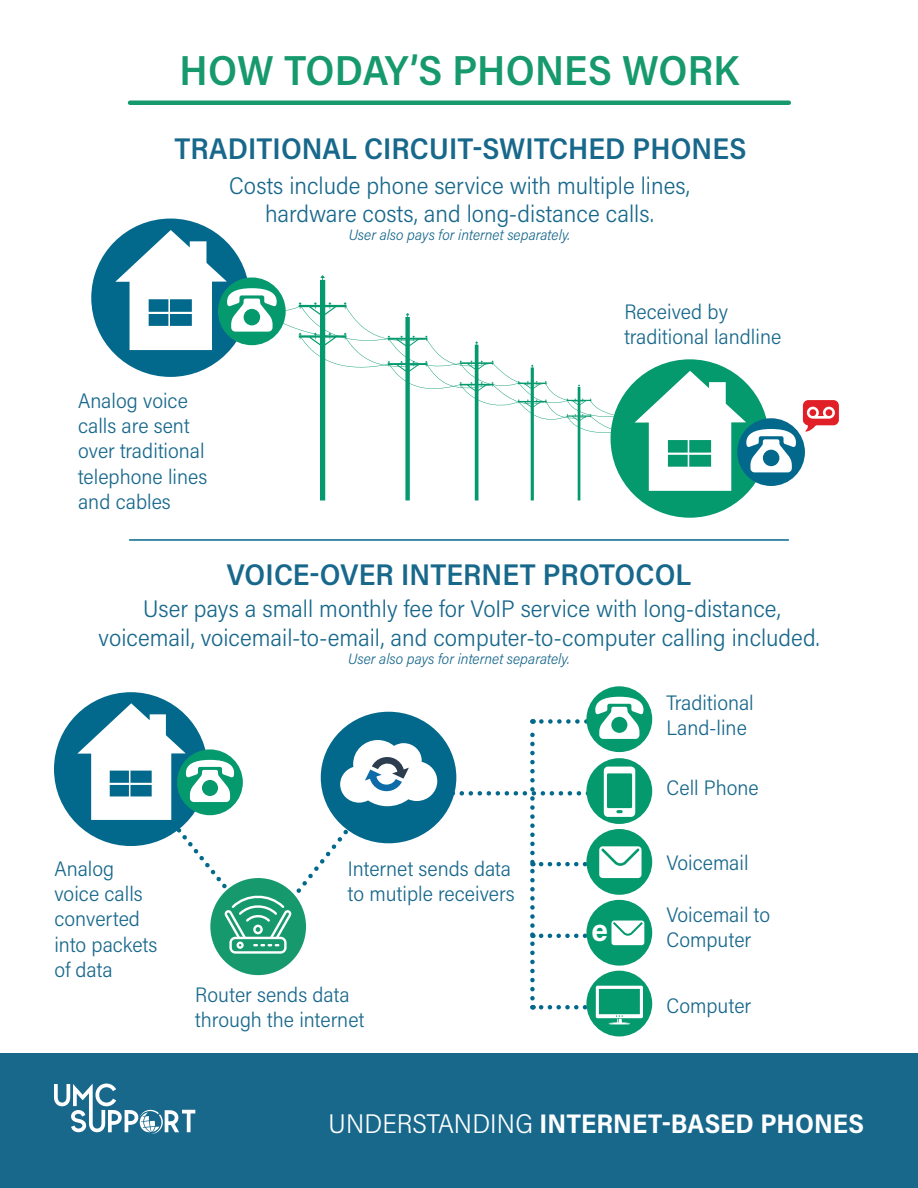
<style>
.page{position:relative;width:918px;height:1188px;background:#fff}
.page>*{position:absolute;margin:0;border:0;box-sizing:border-box;transform-origin:0 0}
.t1{font:600 42px "Acumin Pro Semi Cond";letter-spacing:.005em;color:#17996e}
.t2{font:700 31.05px "Acumin Pro Semi Cond";color:#fff}
.t3{font:600 30px "Acumin Pro Semi Cond";letter-spacing:.005em;color:#18688c}
.t4{font:700 27px "Acumin Pro Semi Cond";letter-spacing:.005em;color:#fff}
.t5{font:300 24px "Acumin Pro Semi Cond";color:#18688c}
.t6{font:300 21px/25.2px "Acumin Pro Semi Cond";color:#18688c}
.t7{font:italic 300 15px "Acumin Pro Semi Cond";color:#18688c}
.s1{font-weight:300}
</style>
<div class="page">
<div style="left:0;top:1053px;width:918px;height:135px;background:#18688c"></div>
<svg style="left:54px;top:1084px;width:141px;height:50px"></svg>
<hr style="left:130px;top:539px;width:658px;height:2px;background:#03698c">
<div style="left:54px;top:692px;width:154px;height:154px;background:#03698c;border-radius:50%"></div>
<div style="left:210px;top:878px;width:96px;height:97px;background:#17996e;border-radius:50%"></div>
<div style="left:586px;top:686px;width:66px;height:66px;background:#05996e;border-radius:50%"></div>
<div style="left:586px;top:758px;width:66px;height:66px;background:#05996e;border-radius:50%"></div>
<div style="left:586px;top:829px;width:66px;height:66px;background:#05996e;border-radius:50%"></div>
<svg style="left:586px;top:900px;width:66px;height:66px"></svg>
<div style="left:586px;top:971px;width:66px;height:65px;background:#05996e;border-radius:50%"></div>
<div style="left:91px;top:219px;width:159px;height:158px;background:#03698c;border-radius:50%"></div>
<svg style="left:115px;top:230px;width:499px;height:270px"></svg>
<div style="left:611px;top:359px;width:158px;height:159px;background:#05996e;border-radius:50%"></div>
<div style="left:737px;top:418px;width:68px;height:68px;background:#03698c;border-radius:50%"></div>
<svg style="left:635px;top:371px;width:161px;height:120px"></svg>
<svg style="left:803px;top:400px;width:36px;height:32px"></svg>
<div style="left:130px;top:100px;width:659px;height:5px;background:#17996e"></div>
<svg style="left:453px;top:697px;width:191px;height:328px"></svg>
<div style="left:321px;top:712px;width:135px;height:131px;background:#03698c;border-radius:50%"></div>
<svg style="left:77px;top:703px;width:360px;height:251px"></svg>
<p class="t1" style="left:180px;top:41px;width:561px">HOW TODAY’S PHONES WORK</p>
<p class="t3" style="left:175px;top:127px;width:573px">TRADITIONAL CIRCUIT-SWITCHED PHONES</p>
<p class="t5" style="left:229px;top:169px;width:462px">Costs include phone service with multiple lines,</p>
<p class="t5" style="left:265px;top:197px;width:390px">hardware costs, and long-distance calls.</p>
<p class="t7" style="left:349px;top:225px;width:223px">User also pays for internet separately.</p>
<p class="t6" style="left:78px;top:387px;width:131px">Analog voice calls are sent over traditional telephone lines and cables</p>
<p class="t6" style="left:624px;top:298px;width:158px">Received by traditional landline</p>
<p class="t3" style="left:227px;top:553px;width:466px">VOICE-OVER INTERNET PROTOCOL</p>
<p class="t5" style="left:143px;top:592px;width:639px">User pays a small monthly fee for VoIP service with long-distance,</p>
<p class="t5" style="left:99px;top:621px;width:722px">voicemail, voicemail-to-email, and computer-to-computer calling included.</p>
<p class="t7" style="left:348px;top:648px;width:223px">User also pays for internet separately.</p>
<p class="t6" style="left:666px;top:689px;width:89px">Traditional</p>
<p class="t6" style="left:666px;top:714px;width:82px">Land-line</p>
<p class="t6" style="left:54px;top:855px;width:105px">Analog voice calls converted into packets of data</p>
<p class="t6" style="left:348px;top:855px;width:168px">Internet sends data to mutiple receivers</p>
<p class="t6" style="left:195px;top:981px;width:171px">Router sends data through the internet</p>
<h2 class="t2" style="left:591px;top:909px;width:18px">e</h2>
<p class="t6" style="left:666px;top:774px;width:94px">Cell Phone</p>
<p class="t6" style="left:666px;top:849px;width:84px">Voicemail</p>
<p class="t6" style="left:666px;top:901px;width:105px">Voicemail to</p>
<p class="t6" style="left:666px;top:926px;width:86px">Computer</p>
<p class="t6" style="left:666px;top:992px;width:86px">Computer</p>
<p class="t4" style="left:329px;top:1105px;width:537px"><span class="s1">UNDERSTANDING</span> INTERNET-BASED PHONES</p>
</div>
